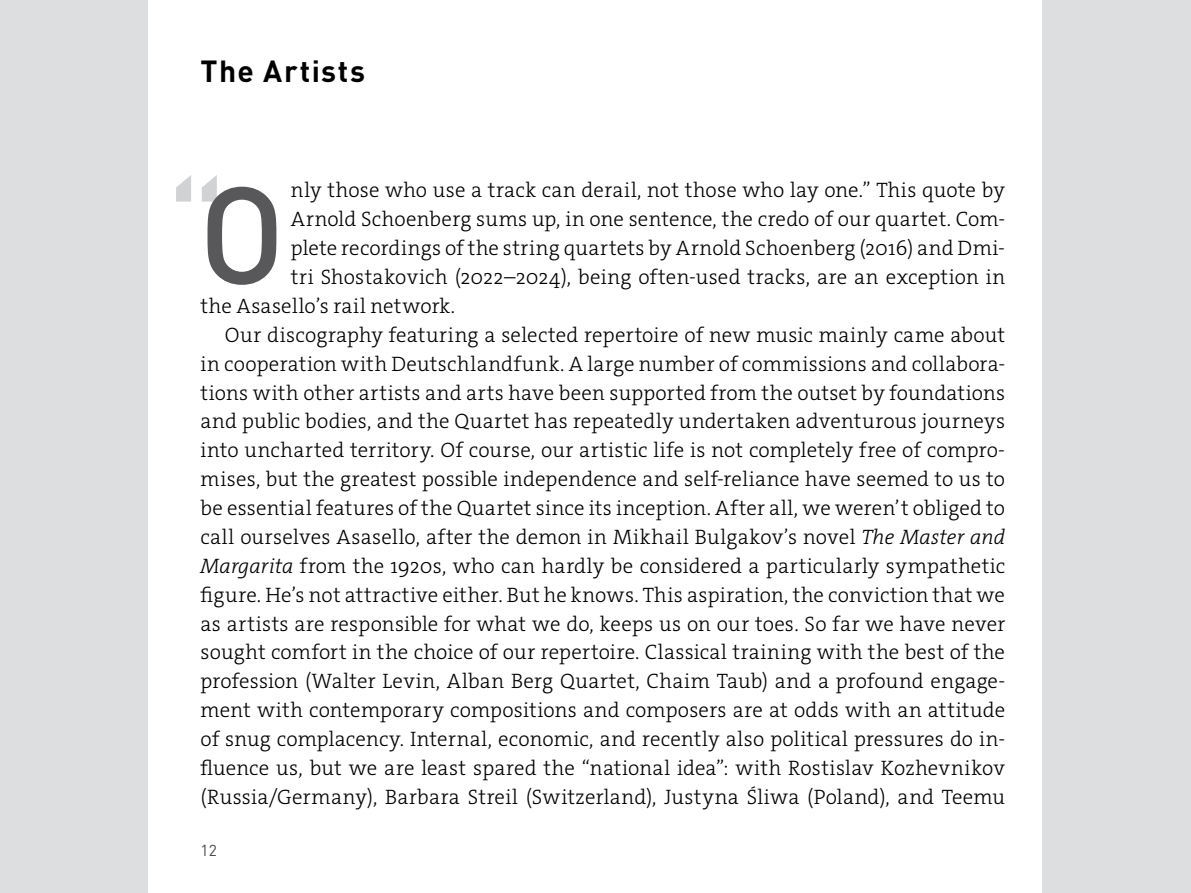
<style>
.page{position:relative;width:1191px;height:893px;background:#dddedf}
.page>*{position:absolute;margin:0;border:0;box-sizing:border-box;transform-origin:0 0}
.t1{font:500 135.6px "DINOT";color:#d1d2d4}
.t2{font:700 30.15px "DINOT";letter-spacing:.05em;color:#000}
.t3{font:300 21px "The Serif E2 s";letter-spacing:.01em;color:#000}
.t4{font:15.75px "DINOT";color:#4b4b4d}
.s1{color:#58585a}
.s2{font-style:italic}
</style>
<div class="page">
<div style="left:149px;top:0;width:893px;height:893px;background:#fff"></div>
<h2 class="t2" style="left:200px;top:51px;width:166px">The Artists</h2>
<h1 class="t1" style="left:166px;top:148px;width:121px">“<span class="s1">O</span></h1>
<p class="t3" style="left:291px;top:177px;width:716px">nly those who use a track can derail, not those who lay one.” This quote by</p>
<p class="t3" style="left:291px;top:206px;width:716px">Arnold Schoenberg sums up, in one sentence, the credo of our quartet. Com-</p>
<p class="t3" style="left:291px;top:235px;width:716px">plete recordings of the string quartets by Arnold Schoenberg (2016) and Dmi-</p>
<p class="t3" style="left:291px;top:263px;width:716px">tri Shostakovich (2022–2024), being often-used tracks, are an exception in</p>
<p class="t3" style="left:200px;top:292px;width:256px">the Asasello’s rail network.</p>
<p class="t3" style="left:225px;top:321px;width:782px">Our discography featuring a selected repertoire of new music mainly came about</p>
<p class="t3" style="left:200px;top:350px;width:806px">in cooperation with Deutschlandfunk. A large number of commissions and collabora-</p>
<p class="t3" style="left:200px;top:379px;width:806px">tions with other artists and arts have been supported from the outset by foundations</p>
<p class="t3" style="left:200px;top:408px;width:806px">and public bodies, and the Quartet has repeatedly undertaken adventurous journeys</p>
<p class="t3" style="left:200px;top:437px;width:806px">into uncharted territory. Of course, our artistic life is not completely free of compro-</p>
<p class="t3" style="left:200px;top:466px;width:806px">mises, but the greatest possible independence and self-reliance have seemed to us to</p>
<p class="t3" style="left:200px;top:494px;width:806px">be essential features of the Quartet since its inception. After all, we weren’t obliged to</p>
<p class="t3" style="left:200px;top:523px;width:806px">call ourselves Asasello, after the demon in Mikhail Bulgakov’s novel <span class="s2">The Master and</span></p>
<p class="t3" style="left:200px;top:552px;width:806px"><span class="s2">Margarita</span> from the 1920s, who can hardly be considered a particularly sympathetic</p>
<p class="t3" style="left:213px;top:581px;width:793px">gure. He’s not attractive either. But he knows. This aspiration, the conviction that we</p>
<p class="t3" style="left:200px;top:610px;width:806px">as artists are responsible for what we do, keeps us on our toes. So far we have never</p>
<p class="t3" style="left:200px;top:639px;width:806px">sought comfort in the choice of our repertoire. Classical training with the best of the</p>
<p class="t3" style="left:200px;top:668px;width:806px">profession (Walter Levin, Alban Berg Quartet, Chaim Taub) and a profound engage-</p>
<p class="t3" style="left:200px;top:697px;width:806px">ment with contemporary compositions and composers are at odds with an attitude</p>
<p class="t3" style="left:200px;top:725px;width:806px">of snug complacency. Internal, economic, and recently also political pressures do in-</p>
<p class="t3" style="left:213px;top:754px;width:793px">uence us, but we are least spared the “national idea”: with Rostislav Kozhevnikov</p>
<p class="t3" style="left:200px;top:783px;width:806px">(Russia/Germany), Barbara Streil (Switzerland), Justyna Śliwa (Poland), and Teemu</p>
<p class="t4" style="left:200px;top:840px;width:18px">12</p>
</div>
